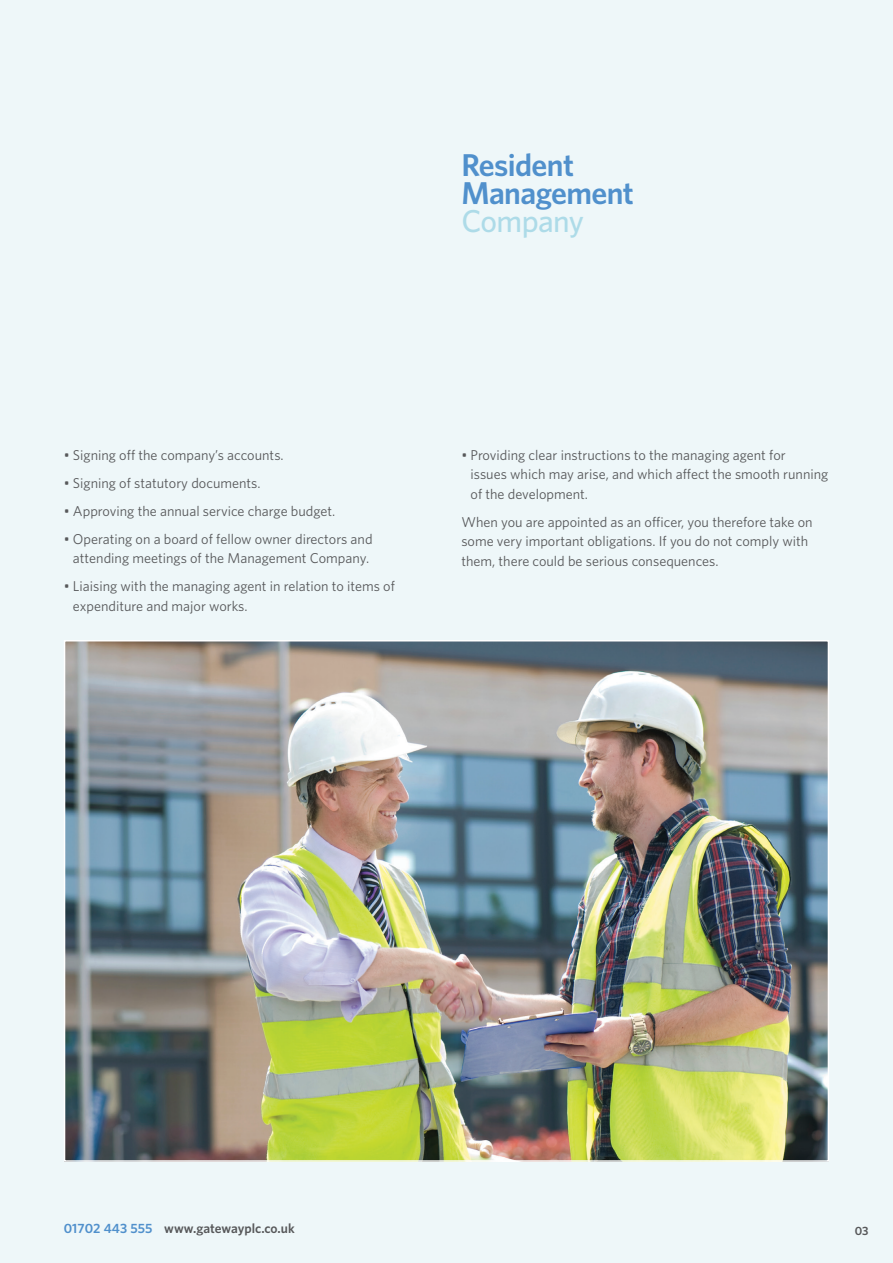
<style>
.page{position:relative;width:893px;height:1263px;background:#eef7f9}
.page>*{position:absolute;margin:0;border:0;box-sizing:border-box;transform-origin:0 0}
.t1{font:600 31.65px/28px "Whitney HTF";letter-spacing:-.02em;color:#5090cc}
.t2{font:500 31.65px "Whitney HTF";letter-spacing:-.02em;color:#addbe8}
.t3{font:14.25px/19.5px "Whitney HTF";color:#57585a}
.t4{font:600 13.5px "Whitney HTF";color:#57585a}
.t5{font:600 12px "Whitney HTF";color:#57585a}
.s1{color:#5090cc}
</style>
<div class="page">
<img style="left:67px;top:643px;width:759px;height:516px">
<h1 class="t1" style="left:461px;top:150px;width:174px">Resident<br>Management</h1>
<h1 class="t2" style="left:461px;top:202px;width:124px">Company</h1>
<p class="t3" style="left:64px;top:445px;width:221px">• Signing off the company’s accounts.</p>
<p class="t3" style="left:64px;top:473px;width:198px">• Signing of statutory documents.</p>
<p class="t3" style="left:64px;top:501px;width:273px">• Approving the annual service charge budget.</p>
<p class="t3" style="left:64px;top:529px;width:310px;text-align:center">• Operating on a board of fellow owner directors and attending meetings of the Management Company.</p>
<p class="t3" style="left:73px;top:576px;width:324px;text-indent:-9px">• Liaising with the managing agent in relation to items of expenditure and major works.</p>
<p class="t3" style="left:471px;top:445px;width:359px;text-indent:-9px">• Providing clear instructions to the managing agent for<br>issues which may arise, and which affect the smooth running of the development.</p>
<p class="t3" style="left:461px;top:512px;width:353px">When you are appointed as an officer, you therefore take on some very important obligations. If you do not comply with them, there could be serious consequences.</p>
<p class="t4" style="left:64px;top:1220px;width:232px"><span class="s1">01702 443 555</span> www.gatewayplc.co.uk</p>
<p class="t5" style="left:855px;top:1223px;width:15px">03</p>
</div>
